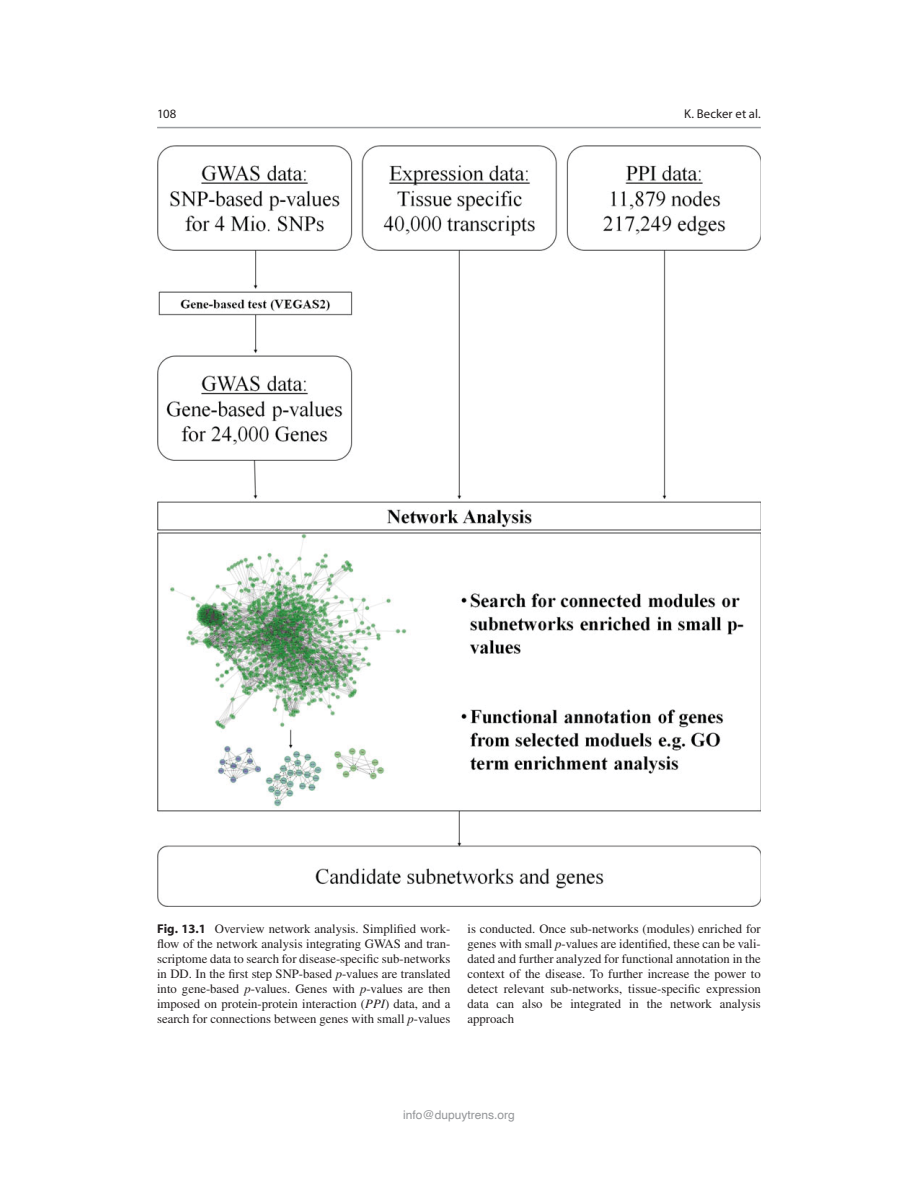
<style>
.page{position:relative;width:918px;height:1188px;background:#fff}
.page>*{position:absolute;margin:0;border:0;box-sizing:border-box;transform-origin:0 0}
.t1{font:12.75px/15px "Times";color:#231f20;text-align:justify}
.t2{font:12.75px "Myriad";letter-spacing:.005em;color:#231f20}
.t3{font:12px "Helvetica";color:#939598}
.s1{font-family:"Myriad";font-weight:700}
.s2{font-style:italic}
</style>
<div class="page">
<img style="left:157px;top:146px;width:604px;height:761px">
<hr style="left:157px;top:127px;width:604px;height:1px;background:#9c9ea1">
<p class="t2" style="left:157px;top:109px;width:21px">108</p>
<p class="t2" style="left:684px;top:109px;width:78px">K. Becker et al.</p>
<p class="t1" style="left:157px;top:923px;width:295px"><span class="s1">Fig. 13.1</span> Overview network analysis. Simplified work&shy;flow of the network analysis integrating GWAS and tran&shy;scriptome data to search for disease-specific sub-networks in DD. In the first step SNP-based <span class="s2">p</span> -values are translated into gene-based <span class="s2">p</span> -values. Genes with <span class="s2">p</span> -values are then imposed on protein-protein interaction ( <span class="s2">PPI</span> ) data, and a search for connections between genes with small <span class="s2">p</span> -values</p>
<p class="t1" style="left:467px;top:923px;width:295px">is conducted. Once sub-networks (modules) enriched for genes with small <span class="s2">p</span> -values are identified, these can be vali&shy;dated and further analyzed for functional annotation in the context of the disease. To further increase the power to detect relevant sub-networks, tissue-specific expression data can also be integrated in the network analysis approach</p>
<p class="t3" style="left:403px;top:1108px;width:113px">info@dupuytrens.org</p>
</div>
